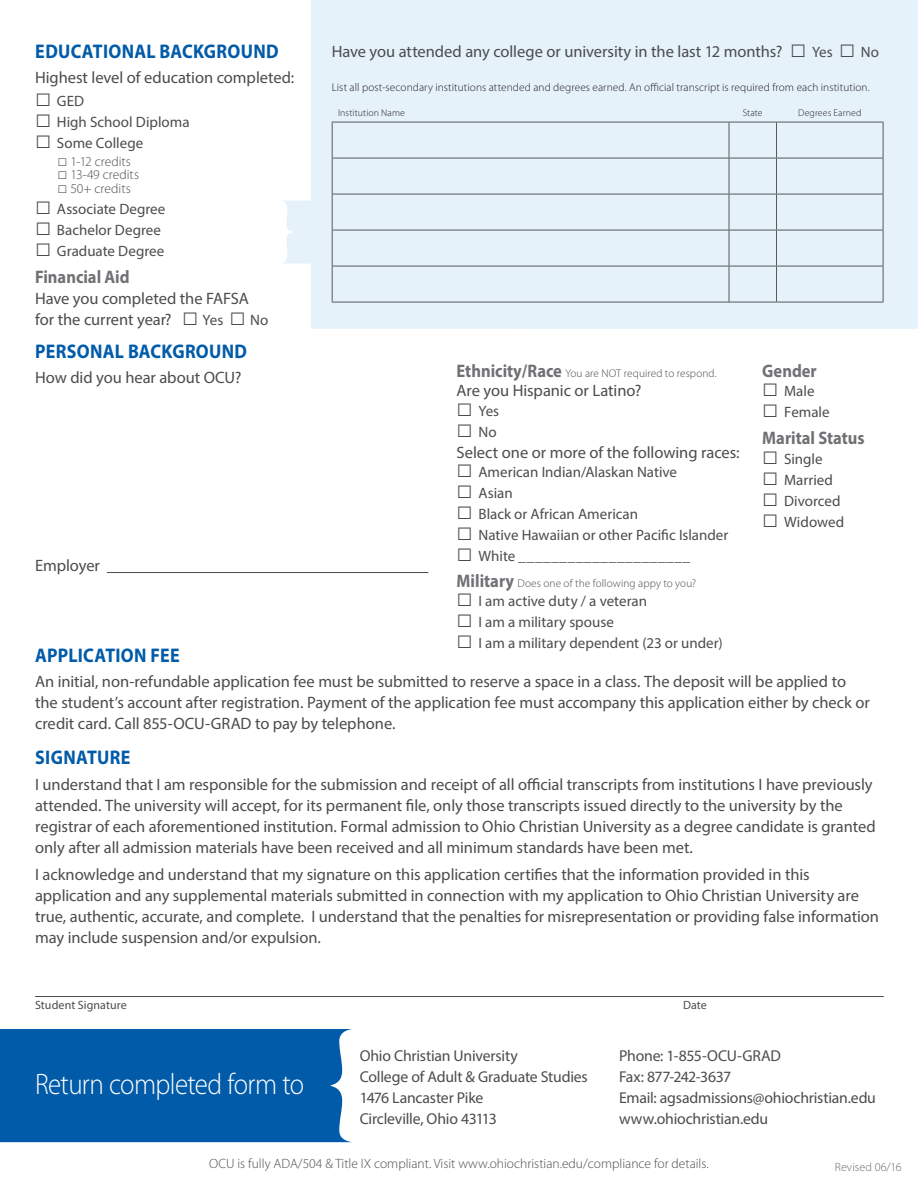
<style>
.page{position:relative;width:918px;height:1188px;background:#fff}
.page>*{position:absolute;margin:0;border:0;box-sizing:border-box;transform-origin:0 0}
.t1{font:300 29.7px "Myriad Pro";letter-spacing:-.025em;color:#fff;scale:.91 1}
.t2{font:700 19.8px "Myriad Pro";letter-spacing:.015em;color:#015ba9;scale:.91 1}
.t3{font:700 18.15px "Myriad Pro";color:#717074;scale:.91 1}
.body{font:16.5px/21px "Myriad Pro";letter-spacing:-.005em;color:#4b4c4d}
.body-2{font:15.75px/21px "Myriad Pro";letter-spacing:-.015em;color:#4b4c4d}
.body-3{font:15.75px "Myriad Pro";letter-spacing:-.035em;color:#4b4c4d}
.Checkbox_List{font:15px "Myriad Pro";color:#4b4c4d}
.ADA_Statment_-_fine{font:300 13.5px "Myriad Pro";color:#4b4c4d}
.FieldLabel{font:12px "Myriad Pro";letter-spacing:.005em;color:#4b4c4d}
.body-4{font:300 12px "Myriad Pro";letter-spacing:.01em;color:#69696c}
.fineprint{font:300 11.25px "Myriad Pro";letter-spacing:.01em;color:#231f20}
.t4{font:300 11.25px "Myriad Pro";letter-spacing:.01em;color:#4b4c4d}
.fineprint-2{font:300 9.75px "Myriad Pro";letter-spacing:.015em;color:#231f20}
.s1{font-family:"Arial";font-size:27px}
.s2{font-family:"Arial";font-weight:400;font-size:16.5px;color:#57585a}
.s3{font-size:15px}
.s4{font-weight:700;font-size:18.15px;color:#717074}
</style>
<div class="page">
<div style="left:283px;top:0;width:635px;height:329px;background:#e5f2fa"></div>
<hr style="left:107px;top:572px;width:321px;height:1px;background:#4b4c4d">
<hr style="left:332px;top:122px;width:397px;height:1px;background:#57585a">
<hr style="left:332px;top:122px;width:1px;height:36px;background:#57585a">
<hr style="left:729px;top:122px;width:48px;height:1px;background:#57585a">
<hr style="left:729px;top:122px;width:1px;height:36px;background:#57585a">
<hr style="left:777px;top:122px;width:106px;height:1px;background:#57585a">
<hr style="left:776px;top:122px;width:1px;height:36px;background:#57585a">
<hr style="left:883px;top:122px;width:1px;height:36px;background:#57585a">
<hr style="left:332px;top:158px;width:397px;height:1px;background:#57585a">
<hr style="left:332px;top:158px;width:1px;height:36px;background:#57585a">
<hr style="left:729px;top:158px;width:48px;height:1px;background:#57585a">
<hr style="left:729px;top:158px;width:1px;height:36px;background:#57585a">
<hr style="left:777px;top:158px;width:106px;height:1px;background:#57585a">
<hr style="left:776px;top:158px;width:1px;height:36px;background:#57585a">
<hr style="left:883px;top:158px;width:1px;height:36px;background:#57585a">
<hr style="left:332px;top:194px;width:397px;height:1px;background:#57585a">
<hr style="left:332px;top:194px;width:1px;height:36px;background:#57585a">
<hr style="left:729px;top:194px;width:48px;height:1px;background:#57585a">
<hr style="left:729px;top:194px;width:1px;height:36px;background:#57585a">
<hr style="left:777px;top:194px;width:106px;height:1px;background:#57585a">
<hr style="left:776px;top:194px;width:1px;height:36px;background:#57585a">
<hr style="left:883px;top:194px;width:1px;height:36px;background:#57585a">
<hr style="left:332px;top:230px;width:397px;height:1px;background:#57585a">
<hr style="left:332px;top:230px;width:1px;height:36px;background:#57585a">
<hr style="left:729px;top:230px;width:48px;height:1px;background:#57585a">
<hr style="left:729px;top:230px;width:1px;height:36px;background:#57585a">
<hr style="left:777px;top:230px;width:106px;height:1px;background:#57585a">
<hr style="left:776px;top:230px;width:1px;height:36px;background:#57585a">
<hr style="left:883px;top:230px;width:1px;height:36px;background:#57585a">
<hr style="left:332px;top:266px;width:397px;height:1px;background:#57585a">
<hr style="left:332px;top:266px;width:1px;height:36px;background:#57585a">
<hr style="left:729px;top:266px;width:48px;height:1px;background:#57585a">
<hr style="left:729px;top:266px;width:1px;height:36px;background:#57585a">
<hr style="left:777px;top:266px;width:106px;height:1px;background:#57585a">
<hr style="left:776px;top:266px;width:1px;height:36px;background:#57585a">
<hr style="left:883px;top:266px;width:1px;height:36px;background:#57585a">
<hr style="left:332px;top:302px;width:397px;height:1px;background:#57585a">
<hr style="left:729px;top:302px;width:48px;height:1px;background:#57585a">
<hr style="left:777px;top:302px;width:106px;height:1px;background:#57585a">
<hr style="left:35px;top:996px;width:849px;height:1px;background:#4b4c4d">
<div style="left:0;top:1029px;width:352px;height:113px;background:#015ba9"></div>
<h2 class="t2" style="left:35px;top:38px;width:269px">EDUCATIONAL BACKGROUND</h2>
<p class="body" style="left:35px;top:67px;width:261px">Highest level of education completed:</p>
<p class="Checkbox_List" style="left:35px;top:91px;width:50px"><span class="s1">□</span> GED</p>
<p class="Checkbox_List" style="left:35px;top:112px;width:156px"><span class="s1">□</span> High School Diploma</p>
<p class="Checkbox_List" style="left:35px;top:133px;width:110px"><span class="s1">□</span> Some College</p>
<p class="ADA_Statment_-_fine" style="left:58px;top:153px;width:75px"><span class="s2">□</span> 1-12 credits</p>
<p class="ADA_Statment_-_fine" style="left:58px;top:166px;width:83px"><span class="s2">□</span> 13-49 credits</p>
<p class="ADA_Statment_-_fine" style="left:58px;top:180px;width:75px"><span class="s2">□</span> 50+ credits</p>
<p class="Checkbox_List" style="left:35px;top:199px;width:132px"><span class="s1">□</span> Associate Degree</p>
<p class="Checkbox_List" style="left:35px;top:220px;width:128px"><span class="s1">□</span> Bachelor Degree</p>
<p class="Checkbox_List" style="left:35px;top:241px;width:131px"><span class="s1">□</span> Graduate Degree</p>
<h3 class="t3" style="left:35px;top:265px;width:105px">Financial Aid</h3>
<p class="body" style="left:35px;top:287px;width:235px">Have you completed the FAFSA for the current year? <span class="s1">□</span> <span class="s3">Yes</span> <span class="s1">□</span> <span class="s3">No</span></p>
<p class="body" style="left:332px;top:40px;width:452px">Have you attended any college or university in the last 12 months?</p>
<p class="Checkbox_List" style="left:790px;top:42px;width:91px"><span class="s1">□</span> Yes <span class="s1">□</span> No</p>
<p class="fineprint" style="left:332px;top:80px;width:539px">List all post-secondary institutions attended and degrees earned. An official transcript is required from each institution.</p>
<p class="fineprint-2" style="left:338px;top:107px;width:68px">Institution Name</p>
<p class="fineprint-2" style="left:743px;top:107px;width:21px">State</p>
<p class="fineprint-2" style="left:798px;top:107px;width:65px">Degrees Earned</p>
<h2 class="t2" style="left:35px;top:338px;width:234px">PERSONAL BACKGROUND</h2>
<p class="body" style="left:35px;top:367px;width:208px">How did you hear about OCU?</p>
<h3 class="t4" style="left:457px;top:366px;width:262px"><span class="s4">Ethnicity/Race</span> You are NOT required to respond.</h3>
<p class="body" style="left:457px;top:380px;width:186px">Are you Hispanic or Latino?</p>
<p class="Checkbox_List" style="left:457px;top:401px;width:44px"><span class="s1">□</span> Yes</p>
<p class="Checkbox_List" style="left:457px;top:422px;width:42px"><span class="s1">□</span> No</p>
<p class="body" style="left:457px;top:441px;width:284px">Select one or more of the following races:</p>
<p class="Checkbox_List" style="left:457px;top:463px;width:222px"><span class="s1">□</span> American Indian/Alaskan Native</p>
<p class="Checkbox_List" style="left:457px;top:484px;width:58px"><span class="s1">□</span> Asian</p>
<p class="Checkbox_List" style="left:457px;top:505px;width:183px"><span class="s1">□</span> Black or African American</p>
<p class="Checkbox_List" style="left:457px;top:526px;width:273px"><span class="s1">□</span> Native Hawaiian or other Pacific Islander</p>
<p class="Checkbox_List" style="left:457px;top:547px;width:235px"><span class="s1">□</span> White _____________________</p>
<h3 class="t3" style="left:762px;top:359px;width:61px">Gender</h3>
<p class="Checkbox_List" style="left:762px;top:382px;width:54px"><span class="s1">□</span> Male</p>
<p class="Checkbox_List" style="left:762px;top:403px;width:69px"><span class="s1">□</span> Female</p>
<h3 class="t3" style="left:762px;top:426px;width:114px">Marital Status</h3>
<p class="Checkbox_List" style="left:762px;top:449px;width:62px"><span class="s1">□</span> Single</p>
<p class="Checkbox_List" style="left:762px;top:470px;width:72px"><span class="s1">□</span> Married</p>
<p class="Checkbox_List" style="left:762px;top:491px;width:80px"><span class="s1">□</span> Divorced</p>
<p class="Checkbox_List" style="left:762px;top:512px;width:83px"><span class="s1">□</span> Widowed</p>
<p class="body" style="left:35px;top:555px;width:66px">Employer</p>
<h3 class="t4" style="left:457px;top:576px;width:241px"><span class="s4">Military</span> Does one of the following appy to you?</h3>
<p class="Checkbox_List" style="left:457px;top:592px;width:192px"><span class="s1">□</span> I am active duty / a veteran</p>
<p class="Checkbox_List" style="left:457px;top:613px;width:159px"><span class="s1">□</span> I am a military spouse</p>
<p class="Checkbox_List" style="left:457px;top:634px;width:268px"><span class="s1">□</span> I am a military dependent (23 or under)</p>
<h2 class="t2" style="left:35px;top:642px;width:160px">APPLICATION FEE</h2>
<p class="body" style="left:35px;top:671px;width:836px">An initial, non-refundable application fee must be submitted to reserve a space in a class. The deposit will be applied to the student’s account after registration. Payment of the application fee must accompany this application either by check or credit card. Call 855-OCU-GRAD to pay by telephone.</p>
<h2 class="t2" style="left:35px;top:745px;width:106px">SIGNATURE</h2>
<p class="body" style="left:35px;top:774px;width:842px">I understand that I am responsible for the submission and receipt of all official transcripts from institutions I have previously attended. The university will accept, for its permanent file, only those transcripts issued directly to the university by the registrar of each aforementioned institution. Formal admission to Ohio Christian University as a degree candidate is granted only after all admission materials have been received and all minimum standards have been met.</p>
<p class="body" style="left:35px;top:864px;width:845px">I acknowledge and understand that my signature on this application certifies that the information provided in this application and any supplemental materials submitted in connection with my application to Ohio Christian University are true, authentic, accurate, and complete. I understand that the penalties for misrepresentation or providing false information may include suspension and/or expulsion.</p>
<p class="FieldLabel" style="left:35px;top:997px;width:93px">Student Signature</p>
<p class="FieldLabel" style="left:683px;top:997px;width:25px">Date</p>
<p class="body-2" style="left:360px;top:1045px;width:160px">Ohio Christian University</p>
<p class="body-2" style="left:360px;top:1066px;width:230px">College of Adult &amp; Graduate Studies</p>
<p class="body-2" style="left:360px;top:1087px;width:139px">1476 Lancaster Pike<br>Circleville, Ohio 43113</p>
<p class="body-2" style="left:619px;top:1045px;width:163px">Phone: 1-855-OCU-GRAD</p>
<p class="body-3" style="left:619px;top:1067px;width:114px">Fax: 877-242-3637</p>
<p class="body-2" style="left:619px;top:1087px;width:258px">Email: agsadmissions@ohiochristian.edu</p>
<p class="body-2" style="left:619px;top:1108px;width:151px">www.ohiochristian.edu</p>
<p class="body-4" style="left:835px;top:1160px;width:68px">Revised 06/16</p>
<h1 class="t1" style="left:35px;top:1066px;width:297px">Return completed form to</h1>
<p class="ADA_Statment_-_fine" style="left:209px;top:1156px;width:501px">OCU is fully ADA/504 &amp; Title IX compliant. Visit www.ohiochristian.edu/compliance for details.</p>
</div>
